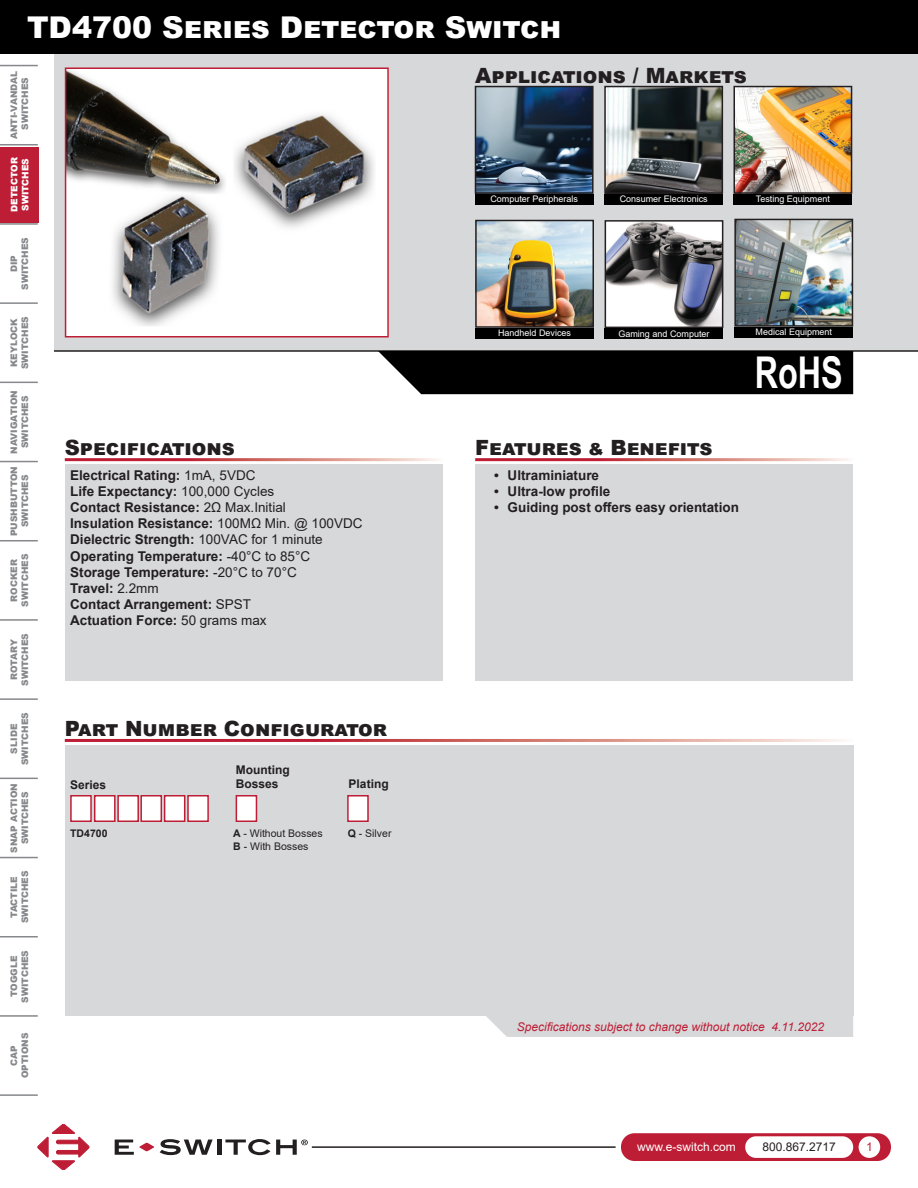
<style>
.page{position:relative;width:918px;height:1188px;background:#fff}
.page>*{position:absolute;margin:0;border:0;box-sizing:border-box;transform-origin:0 0}
.t1{font:700 43.8px "Arial Narrow";color:#fff;scale:.9 1}
.t2{font:900 30px "Arial";color:#fff}
.t3{font:900 21px "Arial";color:#231f20}
.t4{font:700 13.5px/16.2px "Arial";color:#231f20}
.t5{font:italic 12px "Arial";color:#be1e35}
.t6{font:700 12px/14.4px "Arial";color:#231f20}
.t7{font:12px "Arial";color:#fff}
.t8{font:12px "Arial";color:#231f20}
.t9{font:12px "Arial";color:#be1e35}
.t10{font:10.5px/12.6px "Arial";color:#231f20}
.t11{font:700 10.5px "Arial";color:#231f20}
.t12{font:900 9px/10.8px "Arial";color:#86888b;text-align:center}
.t13{font:9px "Arial";color:#fff}
.t14{font:900 9px/10.8px "Arial";color:#fff}
.s1{font-weight:400}
.s2{font-weight:700}
</style>
<div class="page">
<div style="left:621px;top:1133px;width:270px;height:28px;background:#be1e35;border-radius:14px"></div>
<div style="left:745px;top:1136px;width:108px;height:22px;background:#fff;border-radius:11px"></div>
<div style="left:859px;top:1136px;width:21px;height:22px;background:#fff;border-radius:50%"></div>
<hr style="left:312px;top:1146px;width:304px;height:2px;background:#231f20">
<div style="left:65px;top:745px;width:788px;height:270px;background:#d7d8da"></div>
<div style="left:475px;top:464px;width:378px;height:216px;background:#d7d8da"></div>
<div style="left:65px;top:464px;width:378px;height:216px;background:#d7d8da"></div>
<div style="left:54px;top:0;width:864px;height:351px;background:#d7d8da"></div>
<hr style="left:54px;top:350px;width:864px;height:2px;background:#231f20">
<div style="left:378px;top:351px;width:475px;height:43px;background:#000"></div>
<hr style="left:0;top:144px;width:38px;height:1px;background:#86888b">
<hr style="left:0;top:65px;width:38px;height:1px;background:#86888b">
<hr style="left:0;top:223px;width:38px;height:2px;background:#86888b">
<hr style="left:0;top:302px;width:38px;height:2px;background:#86888b">
<hr style="left:0;top:382px;width:38px;height:1px;background:#86888b">
<hr style="left:0;top:461px;width:38px;height:1px;background:#86888b">
<hr style="left:0;top:540px;width:38px;height:1px;background:#86888b">
<hr style="left:0;top:619px;width:38px;height:2px;background:#86888b">
<hr style="left:0;top:698px;width:38px;height:2px;background:#86888b">
<hr style="left:0;top:778px;width:38px;height:1px;background:#86888b">
<hr style="left:0;top:857px;width:38px;height:1px;background:#86888b">
<hr style="left:0;top:936px;width:38px;height:1px;background:#86888b">
<hr style="left:0;top:1015px;width:38px;height:2px;background:#86888b">
<hr style="left:0;top:1094px;width:38px;height:2px;background:#86888b">
<img style="left:68px;top:70px;width:318px;height:264px">
<div style="left:65px;top:67px;width:324px;height:270px;border:2px solid #be1e35"></div>
<div style="left:0;top:147px;width:38px;height:75px;background:#be1e35"></div>
<img style="left:478px;top:89px;width:113px;height:102px">
<div style="left:475px;top:86px;width:119px;height:108px;border:2px solid #231f20"></div>
<div style="left:475px;top:194px;width:119px;height:11px;background:#000"></div>
<img style="left:607px;top:89px;width:113px;height:102px">
<div style="left:604px;top:86px;width:119px;height:108px;border:2px solid #231f20"></div>
<div style="left:604px;top:194px;width:119px;height:11px;background:#000"></div>
<img style="left:737px;top:89px;width:112px;height:102px">
<div style="left:734px;top:86px;width:118px;height:108px;border:2px solid #231f20"></div>
<div style="left:734px;top:194px;width:118px;height:11px;background:#000"></div>
<img style="left:478px;top:223px;width:113px;height:102px">
<div style="left:475px;top:220px;width:119px;height:108px;border:2px solid #231f20"></div>
<div style="left:475px;top:328px;width:119px;height:11px;background:#000"></div>
<img style="left:608px;top:223px;width:112px;height:102px">
<div style="left:605px;top:220px;width:118px;height:108px;border:2px solid #231f20"></div>
<div style="left:605px;top:328px;width:118px;height:11px;background:#000"></div>
<div style="left:0;top:0;width:918px;height:54px;background:#000"></div>
<svg style="left:115px;top:1140px;width:39px;height:15px"></svg>
<svg style="left:160px;top:1139px;width:53px;height:16px"></svg>
<hr style="left:217px;top:1140px;width:4px;height:15px;background:#231f20">
<svg style="left:225px;top:1139px;width:83px;height:16px"></svg>
<svg style="left:38px;top:1124px;width:51px;height:46px"></svg>
<div style="left:118px;top:796px;width:20px;height:25px;background:#fff"></div>
<div style="left:117px;top:795px;width:22px;height:27px;border:2px solid #be1e35"></div>
<div style="left:236px;top:796px;width:20px;height:25px;background:#fff"></div>
<div style="left:236px;top:795px;width:21px;height:27px;border:2px solid #be1e35"></div>
<div style="left:71px;top:796px;width:20px;height:25px;background:#fff"></div>
<div style="left:70px;top:795px;width:22px;height:27px;border:2px solid #be1e35"></div>
<div style="left:95px;top:796px;width:20px;height:25px;background:#fff"></div>
<div style="left:94px;top:795px;width:22px;height:27px;border:2px solid #be1e35"></div>
<img style="left:737px;top:222px;width:113px;height:102px">
<div style="left:734px;top:219px;width:119px;height:108px;border:2px solid #231f20"></div>
<div style="left:734px;top:327px;width:119px;height:10px;background:#000"></div>
<div style="left:348px;top:796px;width:20px;height:25px;background:#fff"></div>
<div style="left:347px;top:795px;width:22px;height:27px;border:2px solid #be1e35"></div>
<div style="left:141px;top:796px;width:20px;height:25px;background:#fff"></div>
<div style="left:140px;top:795px;width:22px;height:27px;border:2px solid #be1e35"></div>
<div style="left:165px;top:796px;width:20px;height:25px;background:#fff"></div>
<div style="left:164px;top:795px;width:21px;height:27px;border:2px solid #be1e35"></div>
<div style="left:188px;top:796px;width:20px;height:25px;background:#fff"></div>
<div style="left:187px;top:795px;width:22px;height:27px;border:2px solid #be1e35"></div>
<div style="left:485px;top:1015px;width:368px;height:22px;background:#d7d8da"></div>
<h2 class="t2" style="left:27px;top:5px;width:536px">TD4700 Series Detector Switch</h2>
<p class="t12" style="left:9px;top:139px;width:70px;rotate:-90deg">ANTI-VANDAL<br>SWITCHES</p>
<p class="t14" style="left:9px;top:212px;width:56px;rotate:-90deg">DETECTOR<br>SWITCHES</p>
<p class="t12" style="left:9px;top:290px;width:54px;rotate:-90deg">DIP<br>SWITCHES</p>
<p class="t12" style="left:9px;top:369px;width:54px;text-align:left;rotate:-90deg">KEYLOCK<br>SWITCHES</p>
<p class="t12" style="left:9px;top:454px;width:65px;rotate:-90deg">NAVIGATION<br>SWITCHES</p>
<p class="t12" style="left:9px;top:536px;width:71px;rotate:-90deg">PUSHBUTTON<br>SWITCHES</p>
<p class="t12" style="left:9px;top:607px;width:54px;rotate:-90deg">ROCKER<br>SWITCHES</p>
<p class="t12" style="left:9px;top:686px;width:54px;rotate:-90deg">ROTARY<br>SWITCHES</p>
<p class="t12" style="left:9px;top:765px;width:54px;rotate:-90deg">SLIDE<br>SWITCHES</p>
<p class="t12" style="left:9px;top:853px;width:71px;rotate:-90deg">SNAP ACTION<br>SWITCHES</p>
<p class="t12" style="left:9px;top:923px;width:54px;rotate:-90deg">TACTILE<br>SWITCHES</p>
<p class="t12" style="left:9px;top:1003px;width:54px;rotate:-90deg">TOGGLE<br>SWITCHES</p>
<p class="t12" style="left:9px;top:1078px;width:47px;rotate:-90deg">CAP<br>OPTIONS</p>
<h3 class="t3" style="left:65px;top:432px;width:172px">Specifications</h3>
<p class="t4" style="left:70px;top:468px;width:294px">Electrical Rating: <span class="s1">1mA, 5VDC<br></span>Life Expectancy: <span class="s1">100,000 Cycles<br></span>Contact Resistance: <span class="s1">2Ω Max.Initial<br></span>Insulation Resistance: <span class="s1">100MΩ Min. @ 100VDC<br></span>Dielectric Strength: <span class="s1">100VAC for 1 minute<br></span>Operating Temperature: <span class="s1">-40°C to 85°C<br></span>Storage Temperature: <span class="s1">-20°C to 70°C<br></span>Travel: <span class="s1">2.2mm<br></span>Contact Arrangement: <span class="s1">SPST<br></span>Actuation Force: <span class="s1">50 grams max</span></p>
<h3 class="t3" style="left:65px;top:713px;width:324px">Part Number Configurator</h3>
<p class="t6" style="left:70px;top:778px;width:38px">Series</p>
<p class="t6" style="left:236px;top:764px;width:55px">Mounting<br>Bosses</p>
<p class="t11" style="left:70px;top:829px;width:39px">TD4700</p>
<p class="t10" style="left:233px;top:828px;width:91px"><span class="s2">A</span> - Without Bosses<br><span class="s2">B</span> - With Bosses</p>
<p class="t6" style="left:349px;top:778px;width:42px">Plating</p>
<p class="t10" style="left:348px;top:828px;width:45px"><span class="s2">Q</span> - Silver</p>
<h3 class="t3" style="left:475px;top:60px;width:273px">Applications / Markets</h3>
<p class="t13" style="left:490px;top:196px;width:89px">Computer Peripherals</p>
<p class="t13" style="left:620px;top:196px;width:90px">Consumer Electronics</p>
<p class="t13" style="left:756px;top:196px;width:76px">Testing Equipment</p>
<p class="t13" style="left:498px;top:330px;width:75px">Handheld Devices</p>
<p class="t13" style="left:618px;top:330px;width:93px">Gaming and Computer</p>
<p class="t13" style="left:756px;top:326px;width:78px">Medical Equipment</p>
<h1 class="t1" style="left:755px;top:348px;width:99px">RoHS</h1>
<h3 class="t3" style="left:475px;top:432px;width:239px">Features &amp; Benefits</h3>
<p class="t4" style="left:494px;top:468px;width:107px">• Ultraminiature</p>
<p class="t4" style="left:494px;top:484px;width:118px">• Ultra-low profile</p>
<p class="t4" style="left:494px;top:500px;width:246px">• Guiding post offers easy orientation</p>
<p class="t5" style="left:578px;top:1018px;width:250px">Specifications subject to change without notice</p>
<p class="t5" style="left:517px;top:1019px;width:309px">Specifications subject to change without notice 4.11.2022</p>
<p class="t7" style="left:637px;top:1143px;width:100px">www.e-switch.com</p>
<p class="t8" style="left:762px;top:1143px;width:75px">800.867.2717</p>
<p class="t9" style="left:866px;top:1142px;width:8px">1</p>
</div>
